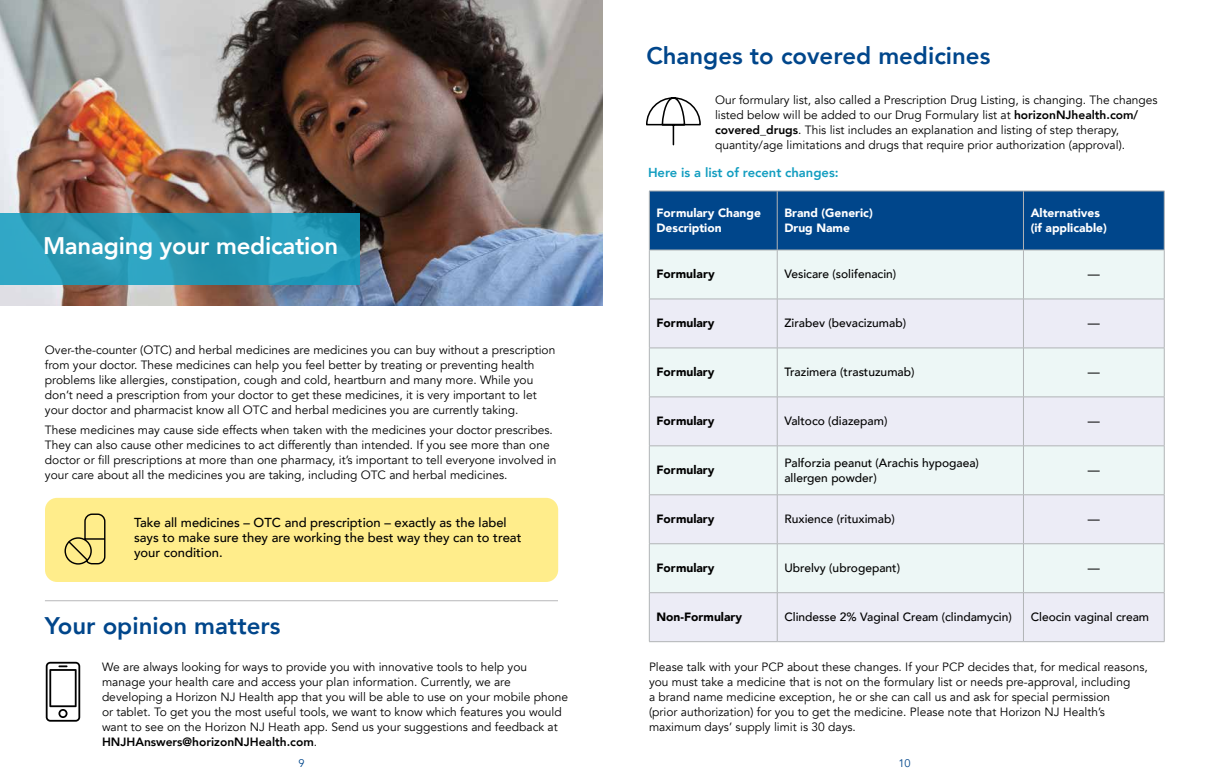
<style>
.page{position:relative;width:1206px;height:783px;background:#fff}
.page>*{position:absolute;margin:0;border:0;box-sizing:border-box;transform-origin:0 0}
.t1{font:800 24px "Avenir";color:#00468b}
.t2{font:800 24px "Avenir";letter-spacing:-.01em;color:#fff}
.t3{font:500 13px/15px "Avenir";color:#000}
.t4{font:800 13px "Avenir";color:#129dc0}
.t5{font:12px/15px "Avenir";color:#000}
.t6{font:500 12px/15px "Avenir";color:#000}
.t7{font:900 12px "Avenir";color:#000}
.t8{font:900 12px/15px "Avenir";color:#fff}
.t9{font:11px "Avenir";color:#00468b}
.s1{font-weight:800}
</style>
<div class="page">
<svg style="left:46px;top:662px;width:34px;height:60px"></svg>
<hr style="left:45px;top:600px;width:513px;height:1px;background:#6d6e71">
<img style="left:0;top:0;width:603px;height:306px">
<svg style="left:0;top:213px;width:360px;height:72px"></svg>
<svg style="left:646px;top:97px;width:55px;height:48px"></svg>
<div style="left:45px;top:498px;width:513px;height:84px;background:#ffed8b;border-radius:12px"></div>
<svg style="left:65px;top:514px;width:40px;height:51px"></svg>
<div style="left:650px;top:192px;width:514px;height:58px;background:#00468b"></div>
<div style="left:650px;top:251px;width:514px;height:48px;background:#edf7f6"></div>
<svg style="left:650px;top:300px;width:514px;height:341px;fill:#ececf6"></svg>
<hr style="left:649px;top:191px;width:128px;height:1px;background:#b1b4b6">
<hr style="left:649px;top:191px;width:1px;height:59px;background:#b1b4b6">
<hr style="left:777px;top:191px;width:246px;height:1px;background:#b1b4b6">
<hr style="left:777px;top:191px;width:1px;height:59px;background:#b1b4b6">
<hr style="left:1023px;top:191px;width:142px;height:1px;background:#b1b4b6">
<hr style="left:1023px;top:191px;width:1px;height:59px;background:#b1b4b6">
<hr style="left:1164px;top:191px;width:1px;height:59px;background:#b1b4b6">
<hr style="left:649px;top:250px;width:128px;height:1px;background:#b1b4b6">
<hr style="left:649px;top:250px;width:1px;height:49px;background:#b1b4b6">
<hr style="left:777px;top:250px;width:246px;height:1px;background:#b1b4b6">
<hr style="left:777px;top:250px;width:1px;height:49px;background:#b1b4b6">
<hr style="left:1023px;top:250px;width:142px;height:1px;background:#b1b4b6">
<hr style="left:1023px;top:250px;width:1px;height:49px;background:#b1b4b6">
<hr style="left:1164px;top:250px;width:1px;height:49px;background:#b1b4b6">
<hr style="left:649px;top:299px;width:128px;height:1px;background:#b1b4b6">
<hr style="left:649px;top:299px;width:1px;height:49px;background:#b1b4b6">
<hr style="left:777px;top:299px;width:246px;height:1px;background:#b1b4b6">
<hr style="left:777px;top:299px;width:1px;height:49px;background:#b1b4b6">
<hr style="left:1023px;top:299px;width:142px;height:1px;background:#b1b4b6">
<hr style="left:1023px;top:299px;width:1px;height:49px;background:#b1b4b6">
<hr style="left:1164px;top:299px;width:1px;height:49px;background:#b1b4b6">
<hr style="left:649px;top:348px;width:128px;height:1px;background:#b1b4b6">
<hr style="left:649px;top:348px;width:1px;height:49px;background:#b1b4b6">
<hr style="left:777px;top:348px;width:246px;height:1px;background:#b1b4b6">
<hr style="left:777px;top:348px;width:1px;height:49px;background:#b1b4b6">
<hr style="left:1023px;top:348px;width:142px;height:1px;background:#b1b4b6">
<hr style="left:1023px;top:348px;width:1px;height:49px;background:#b1b4b6">
<hr style="left:1164px;top:348px;width:1px;height:49px;background:#b1b4b6">
<hr style="left:649px;top:397px;width:128px;height:1px;background:#b1b4b6">
<hr style="left:649px;top:397px;width:1px;height:49px;background:#b1b4b6">
<hr style="left:777px;top:397px;width:246px;height:1px;background:#b1b4b6">
<hr style="left:777px;top:397px;width:1px;height:49px;background:#b1b4b6">
<hr style="left:1023px;top:397px;width:142px;height:1px;background:#b1b4b6">
<hr style="left:1023px;top:397px;width:1px;height:49px;background:#b1b4b6">
<hr style="left:1164px;top:397px;width:1px;height:49px;background:#b1b4b6">
<hr style="left:649px;top:446px;width:128px;height:1px;background:#b1b4b6">
<hr style="left:649px;top:446px;width:1px;height:49px;background:#b1b4b6">
<hr style="left:777px;top:446px;width:246px;height:1px;background:#b1b4b6">
<hr style="left:777px;top:446px;width:1px;height:49px;background:#b1b4b6">
<hr style="left:1023px;top:446px;width:142px;height:1px;background:#b1b4b6">
<hr style="left:1023px;top:446px;width:1px;height:49px;background:#b1b4b6">
<hr style="left:1164px;top:446px;width:1px;height:49px;background:#b1b4b6">
<hr style="left:649px;top:495px;width:128px;height:1px;background:#b1b4b6">
<hr style="left:649px;top:495px;width:1px;height:49px;background:#b1b4b6">
<hr style="left:777px;top:495px;width:246px;height:1px;background:#b1b4b6">
<hr style="left:777px;top:495px;width:1px;height:49px;background:#b1b4b6">
<hr style="left:1023px;top:495px;width:142px;height:1px;background:#b1b4b6">
<hr style="left:1023px;top:495px;width:1px;height:49px;background:#b1b4b6">
<hr style="left:1164px;top:495px;width:1px;height:49px;background:#b1b4b6">
<hr style="left:649px;top:544px;width:128px;height:1px;background:#b1b4b6">
<hr style="left:649px;top:544px;width:1px;height:48px;background:#b1b4b6">
<hr style="left:777px;top:544px;width:246px;height:1px;background:#b1b4b6">
<hr style="left:777px;top:544px;width:1px;height:48px;background:#b1b4b6">
<hr style="left:1023px;top:544px;width:142px;height:1px;background:#b1b4b6">
<hr style="left:1023px;top:544px;width:1px;height:48px;background:#b1b4b6">
<hr style="left:1164px;top:544px;width:1px;height:48px;background:#b1b4b6">
<hr style="left:649px;top:592px;width:128px;height:1px;background:#b1b4b6">
<hr style="left:649px;top:593px;width:1px;height:48px;background:#b1b4b6">
<hr style="left:777px;top:592px;width:246px;height:1px;background:#b1b4b6">
<hr style="left:777px;top:593px;width:1px;height:48px;background:#b1b4b6">
<hr style="left:1023px;top:592px;width:142px;height:1px;background:#b1b4b6">
<hr style="left:1023px;top:593px;width:1px;height:48px;background:#b1b4b6">
<hr style="left:1164px;top:593px;width:1px;height:48px;background:#b1b4b6">
<hr style="left:649px;top:641px;width:128px;height:1px;background:#b1b4b6">
<hr style="left:777px;top:641px;width:246px;height:1px;background:#b1b4b6">
<hr style="left:1023px;top:641px;width:142px;height:1px;background:#b1b4b6">
<h1 class="t1" style="left:646px;top:37px;width:346px">Changes to covered medicines</h1>
<p class="t5" style="left:715px;top:92px;width:444px">Our formulary list, also called a Prescription Drug Listing, is changing. The changes listed below will be added to our Drug Formulary list at <span class="s1">horizonNJhealth.com/ covered_drugs</span>. This list includes an explanation and listing of step therapy, quantity/age limitations and drugs that require prior authorization (approval).</p>
<h1 class="t2" style="left:43px;top:227px;width:297px">Managing your medication</h1>
<p class="t5" style="left:45px;top:343px;width:512px">Over-the-counter (OTC) and herbal medicines are medicines you can buy without a prescription from your doctor. These medicines can help you feel better by treating or preventing health problems like allergies, constipation, cough and cold, heartburn and many more. While you don’t need a prescription from your doctor to get these medicines, it is very important to let your doctor and pharmacist know all OTC and herbal medicines you are currently taking.</p>
<p class="t5" style="left:45px;top:423px;width:513px">These medicines may cause side effects when taken with the medicines your doctor prescribes.<br>They can also cause other medicines to act differently than intended. If you see more than one doctor or fill prescriptions at more than one pharmacy, it’s important to tell everyone involved in your care about all the medicines you are taking, including OTC and herbal medicines.</p>
<p class="t3" style="left:134px;top:514px;width:389px">Take all medicines – OTC and prescription – exactly as the label says to make sure they are working the best way they can to treat your condition.</p>
<h1 class="t1" style="left:45px;top:607px;width:237px">Your opinion matters</h1>
<p class="t5" style="left:102px;top:660px;width:468px">We are always looking for ways to provide you with innovative tools to help you manage your health care and access your plan information. Currently, we are developing a Horizon NJ Health app that you will be able to use on your mobile phone or tablet. To get you the most useful tools, we want to know which features you would want to see on the Horizon NJ Heath app. Send us your suggestions and feedback at <span class="s1">HNJHAnswers@horizonNJHealth.com</span>.</p>
<p class="t4" style="left:648px;top:162px;width:192px">Here is a list of recent changes:</p>
<p class="t8" style="left:657px;top:205px;width:106px">Formulary Change<br>Description</p>
<p class="t8" style="left:784px;top:205px;width:90px">Brand (Generic)<br>Drug Name</p>
<p class="t8" style="left:1031px;top:205px;width:78px">Alternatives (if applicable)</p>
<p class="t7" style="left:657px;top:264px;width:60px">Formulary</p>
<p class="t6" style="left:784px;top:266px;width:113px">Vesicare (solifenacin)</p>
<p class="t6" style="left:1088px;top:266px;width:13px">—</p>
<p class="t7" style="left:657px;top:313px;width:59px">Formulary</p>
<p class="t6" style="left:784px;top:315px;width:123px">Zirabev (bevacizumab)</p>
<p class="t6" style="left:1088px;top:315px;width:13px">—</p>
<p class="t7" style="left:657px;top:362px;width:59px">Formulary</p>
<p class="t6" style="left:784px;top:364px;width:132px">Trazimera (trastuzumab)</p>
<p class="t6" style="left:1088px;top:364px;width:13px">—</p>
<p class="t7" style="left:657px;top:411px;width:59px">Formulary</p>
<p class="t6" style="left:784px;top:413px;width:104px">Valtoco (diazepam)</p>
<p class="t6" style="left:1088px;top:413px;width:13px">—</p>
<p class="t7" style="left:657px;top:460px;width:59px">Formulary</p>
<p class="t6" style="left:784px;top:454px;width:196px">Palforzia peanut (Arachis hypogaea) allergen powder)</p>
<p class="t6" style="left:1088px;top:462px;width:13px">—</p>
<p class="t7" style="left:657px;top:509px;width:59px">Formulary</p>
<p class="t6" style="left:784px;top:511px;width:112px">Ruxience (rituximab)</p>
<p class="t6" style="left:1088px;top:511px;width:13px">—</p>
<p class="t7" style="left:657px;top:558px;width:59px">Formulary</p>
<p class="t6" style="left:784px;top:560px;width:117px">Ubrelvy (ubrogepant)</p>
<p class="t6" style="left:1088px;top:560px;width:13px">—</p>
<p class="t7" style="left:657px;top:607px;width:87px">Non-Formulary</p>
<p class="t6" style="left:784px;top:609px;width:229px">Clindesse 2% Vaginal Cream (clindamycin)</p>
<p class="t6" style="left:1031px;top:609px;width:120px">Cleocin vaginal cream</p>
<p class="t5" style="left:649px;top:660px;width:500px">Please talk with your PCP about these changes. If your PCP decides that, for medical reasons, you must take a medicine that is not on the formulary list or needs pre-approval, including<br>a brand name medicine exception, he or she can call us and ask for special permission<br>(prior authorization) for you to get the medicine. Please note that Horizon NJ Health’s maximum days’ supply limit is 30 days.</p>
<p class="t9" style="left:298px;top:757px;width:8px">9</p>
<p class="t9" style="left:898px;top:757px;width:14px">10</p>
</div>
